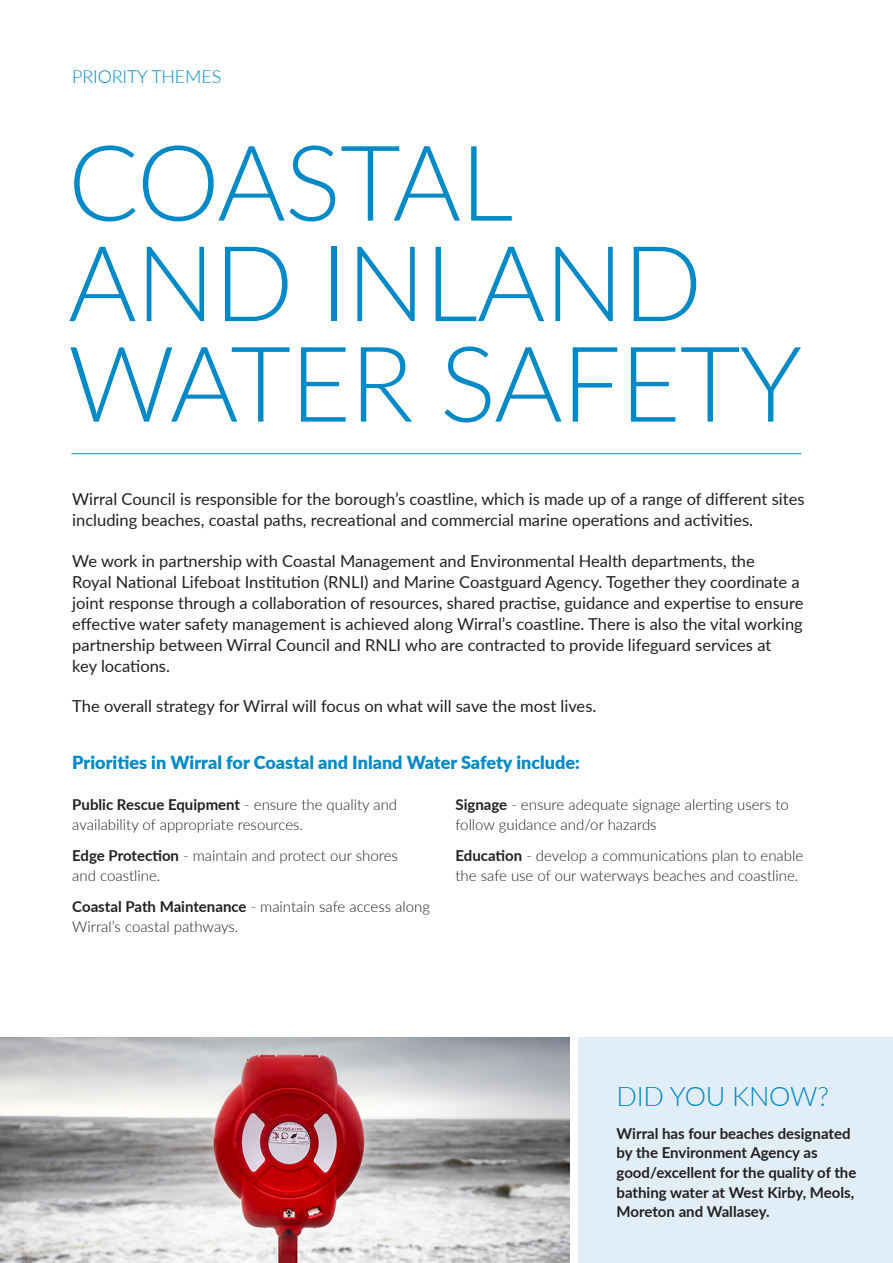
<style>
.page{position:relative;width:893px;height:1263px;background:#fff}
.page>*{position:absolute;margin:0;border:0;box-sizing:border-box;transform-origin:0 0}
.t1{font:300 105px/100.5px "Lato";letter-spacing:-.01em;color:#0089c7}
.t2{font:300 27px "Lato";letter-spacing:-.01em;color:#0089c7}
.t3{font:900 18px "Lato";color:#0089c7}
.t4{font:300 18px "Lato";letter-spacing:-.01em;color:#0089c7}
.t5{font:16.5px/21px "Lato";color:#231f20}
.t6{font:300 15px/19.5px "Lato";color:#231f20}
.t7{font:700 15px/19.5px "Lato";color:#231f20}
.s1{font-weight:700}
</style>
<div class="page">
<div style="left:578px;top:1037px;width:315px;height:226px;background:#e1edf7"></div>
<hr style="left:71px;top:453px;width:730px;height:1px;background:#0089c7">
<img style="left:0;top:1037px;width:570px;height:226px">
<p class="t4" style="left:72px;top:64px;width:151px">PRIORITY THEMES</p>
<p class="t1" style="left:68px;top:129px;width:447px">COASTAL</p>
<p class="t1" style="left:68px;top:229px;width:735px">AND INLAND<br>WATER SAFETY</p>
<p class="t5" style="left:72px;top:488px;width:734px">Wirral Council is responsible for the borough’s coastline, which is made up of a range of different sites including beaches, coastal paths, recreational and commercial marine operations and activities.</p>
<p class="t5" style="left:72px;top:549px;width:684px">We work in partnership with Coastal Management and Environmental Health departments, the</p>
<p class="t5" style="left:72px;top:570px;width:733px">Royal National Lifeboat Institution (RNLI) and Marine Coastguard Agency. Together they coordinate a joint response through a collaboration of resources, shared practise, guidance and expertise to ensure effective water safety management is achieved along Wirral’s coastline. There is also the vital working partnership between Wirral Council and RNLI who are contracted to provide lifeguard services at</p>
<p class="t5" style="left:72px;top:654px;width:99px">key locations.</p>
<p class="t5" style="left:72px;top:695px;width:526px">The overall strategy for Wirral will focus on what will save the most lives.</p>
<p class="t3" style="left:72px;top:749px;width:509px">Priorities in Wirral for Coastal and Inland Water Safety include:</p>
<p class="t6" style="left:72px;top:794px;width:326px"><span class="s1">Public Rescue Equipment</span> - ensure the quality and availability of appropriate resources.</p>
<p class="t6" style="left:72px;top:845px;width:327px"><span class="s1">Edge Protection</span> - maintain and protect our shores</p>
<p class="t6" style="left:72px;top:865px;width:90px">and coastline.</p>
<p class="t6" style="left:72px;top:896px;width:359px"><span class="s1">Coastal Path Maintenance</span> - maintain safe access along<br>Wirral’s coastal pathways.</p>
<p class="t6" style="left:455px;top:794px;width:335px"><span class="s1">Signage</span> - ensure adequate signage alerting users to follow guidance and/or hazards</p>
<p class="t6" style="left:455px;top:845px;width:349px"><span class="s1">Education</span> - develop a communications plan to enable the safe use of our waterways beaches and coastline.</p>
<p class="t2" style="left:617px;top:1078px;width:214px">DID YOU KNOW?</p>
<p class="t7" style="left:617px;top:1123px;width:241px">Wirral has four beaches designated by the Environment Agency as good/excellent for the quality of the bathing water at West Kirby, Meols,<br>Moreton and Wallasey.</p>
</div>
